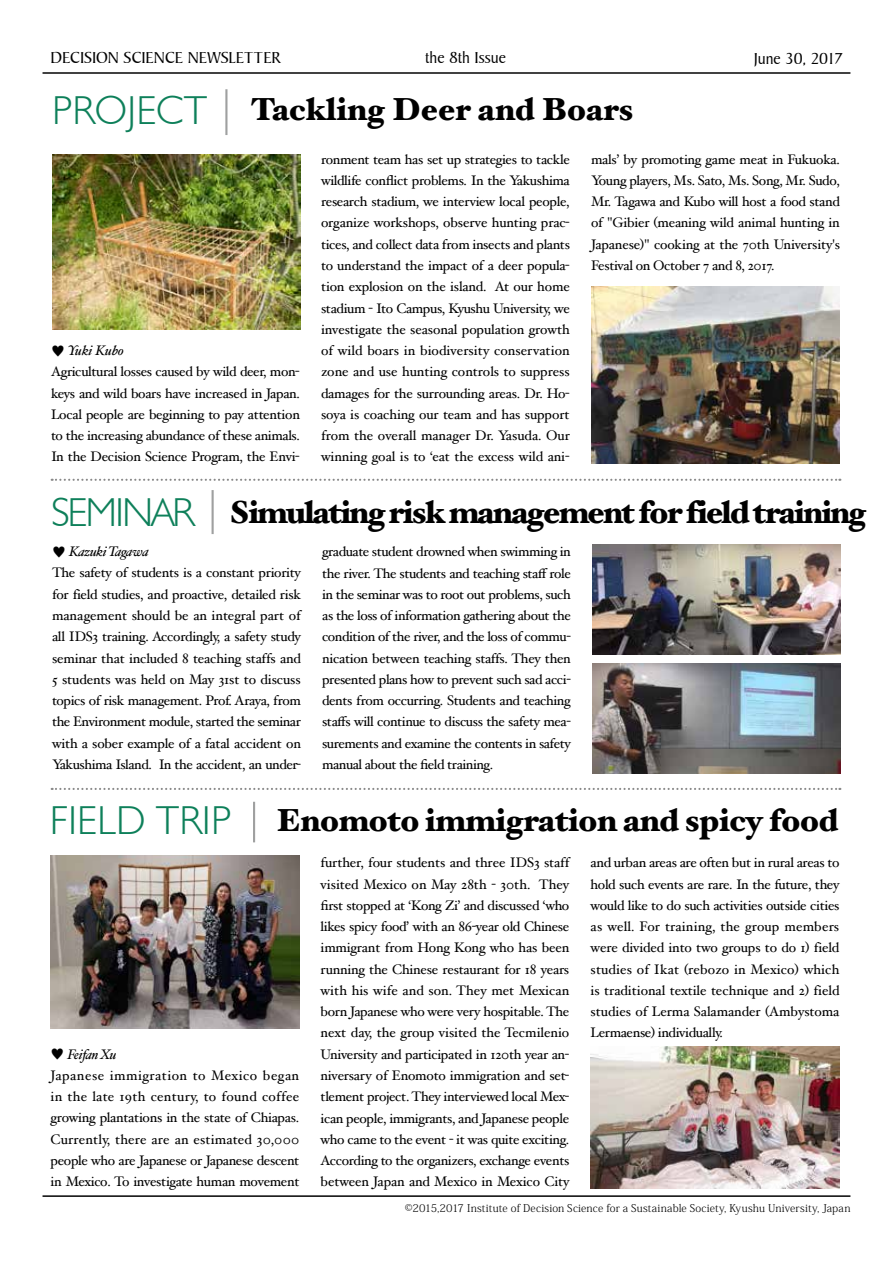
<style>
.page{position:relative;width:893px;height:1263px;background:#fff}
.page>*{position:absolute;margin:0;border:0;box-sizing:border-box;transform-origin:0 0}
.t1{font:300 40.35px "Humanist 521 BT";color:#0e805a}
.t2{font:900 31.95px "Hoefler Text";letter-spacing:-.05em;color:#000}
.t3{font:900 31.95px "Hoefler Text";letter-spacing:-.015em;color:#000}
.t4{font:900 31.95px "Hoefler Text";letter-spacing:.005em;color:#000}
.t5{font:16.95px "Baker Signet BT";letter-spacing:-.01em;color:#000}
.t6{font:13.8px/21.3px "Hoefler Text";letter-spacing:-.02em;color:#000;text-align:justify}
.t7{font:300 10.65px "Koz Min Pr 6 N";letter-spacing:.01em;color:#000}
.s1{font-family:"Koz Min Pr 6 N"}
.s2{font-style:italic}
.s3{font-family:"Humanist 521 BT";font-weight:300;font-size:40.35px;color:#0e805a}
</style>
<div class="page">
<hr style="left:43px;top:72px;width:807px;height:2px;background:#000">
<hr style="left:43px;top:1195px;width:807px;height:2px;background:#000">
<svg style="left:52px;top:479px;width:788px;height:2px"></svg>
<svg style="left:52px;top:788px;width:788px;height:2px"></svg>
<img style="left:52px;top:154px;width:249px;height:175px">
<img style="left:592px;top:545px;width:249px;height:110px">
<hr style="left:225px;top:89px;width:2px;height:46px;background:#9fa0a0">
<hr style="left:212px;top:490px;width:2px;height:44px;background:#9fa0a0">
<hr style="left:253px;top:802px;width:2px;height:40px;background:#9fa0a0">
<img style="left:51px;top:856px;width:248px;height:172px">
<img style="left:591px;top:287px;width:249px;height:176px">
<img style="left:592px;top:664px;width:249px;height:110px">
<img style="left:591px;top:1046px;width:248px;height:142px">
<p class="t5" style="left:51px;top:47px;width:231px">DECISION SCIENCE NEWSLETTER</p>
<p class="t5" style="left:425px;top:47px;width:83px">the 8th Issue</p>
<p class="t5" style="left:754px;top:48px;width:91px">June 30, 2017</p>
<h1 class="t1" style="left:52px;top:86px;width:157px">PROJECT</h1>
<h2 class="t4" style="left:251px;top:91px;width:384px">Tackling Deer and Boars</h2>
<p class="t6" style="left:51px;top:340px;width:250px;text-align:left"><span class="s1">♥</span> <span class="s2">Yuki Kubo<br></span>Agricultural losses caused by wild deer, mon&shy;keys and wild boars have increased in Japan.<br>Local people are beginning to pay attention to the increasing abundance of these animals.<br>In the Decision Science Program, the Envi-</p>
<p class="t6" style="left:321px;top:148px;width:250px">ronment team has set up strategies to tackle wildlife conflict problems. In the Yakushima research stadium, we interview local people, organize workshops, observe hunting prac&shy;tices, and collect data from insects and plants to understand the impact of a deer popula&shy;tion explosion on the island. At our home stadium - Ito Campus, Kyushu University, we investigate the seasonal population growth of wild boars in biodiversity conservation zone and use hunting controls to suppress damages for the surrounding areas. Dr. Ho&shy;soya is coaching our team and has support from the overall manager Dr. Yasuda. Our winning goal is to ‘eat the excess wild ani-</p>
<p class="t6" style="left:591px;top:148px;width:250px">mals’ by promoting game meat in Fukuoka.<br>Young players, Ms. Sato, Ms. Song, Mr. Sudo, Mr. Tagawa and Kubo will host a food stand of "Gibier (meaning wild animal hunting in Japanese)" cooking at the 70th University's Festival on October 7 and 8, 2017.</p>
<h2 class="t2" style="left:51px;top:493px;width:817px"><span class="s3">SEMINAR</span> Simulating risk management for field training</h2>
<p class="t6" style="left:52px;top:541px;width:250px;text-align:left"><span class="s1">♥</span> <span class="s2">Kazuki Tagawa<br></span>The safety of students is a constant priority for field studies, and proactive, detailed risk management should be an integral part of all IDS3 training. Accordingly, a safety study seminar that included 8 teaching staffs and 5 students was held on May 31st to discuss topics of risk management. Prof. Araya, from the Environment module, started the seminar with a sober example of a fatal accident on Yakushima Island. In the accident, an under-</p>
<p class="t6" style="left:322px;top:541px;width:250px">graduate student drowned when swimming in the river. The students and teaching staff role in the seminar was to root out problems, such as the loss of information gathering about the condition of the river, and the loss of commu&shy;nication between teaching staffs. They then presented plans how to prevent such sad acci&shy;dents from occurring. Students and teaching staffs will continue to discuss the safety mea&shy;surements and examine the contents in safety manual about the field training.</p>
<h2 class="t3" style="left:50px;top:801px;width:790px"><span class="s3">FIELD TRIP</span> Enomoto immigration and spicy food</h2>
<p class="t6" style="left:51px;top:1043px;width:250px;text-align:left"><span class="s1">♥</span> <span class="s2">Feifan Xu<br></span>Japanese immigration to Mexico began in the late 19th century, to found coffee growing plantations in the state of Chiapas.<br>Currently, there are an estimated 30,000 people who are Japanese or Japanese descent in Mexico. To investigate human movement</p>
<p class="t6" style="left:321px;top:852px;width:250px">further, four students and three IDS3 staff visited Mexico on May 28th - 30th. They first stopped at ‘Kong Zi’ and discussed ‘who likes spicy food’ with an 86-year old Chinese immigrant from Hong Kong who has been running the Chinese restaurant for 18 years with his wife and son. They met Mexican born Japanese who were very hospitable. The next day, the group visited the Tecmilenio University and participated in 120th year an&shy;niversary of Enomoto immigration and set&shy;tlement project. They interviewed local Mex&shy;ican people, immigrants, and Japanese people who came to the event - it was quite exciting.<br>According to the organizers, exchange events between Japan and Mexico in Mexico City</p>
<p class="t6" style="left:591px;top:852px;width:250px">and urban areas are often but in rural areas to hold such events are rare. In the future, they would like to do such activities outside cities as well. For training, the group members were divided into two groups to do 1) field studies of Ikat (rebozo in Mexico) which is traditional textile technique and 2) field studies of Lerma Salamander (Ambystoma Lermaense) individually.</p>
<p class="t7" style="left:405px;top:1202px;width:447px">©2015,2017 Institute of Decision Science for a Sustainable Society, Kyushu University, Japan</p>
</div>
